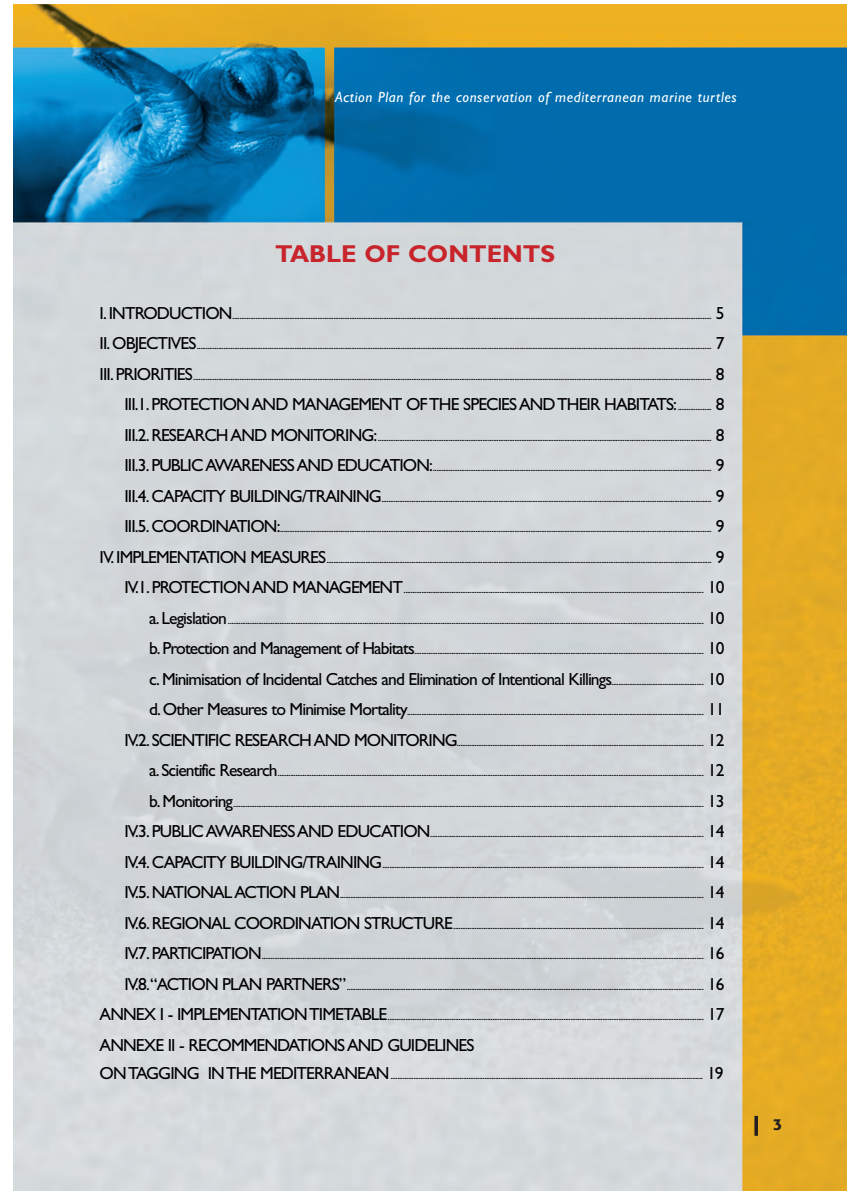
<style>
.page{position:relative;width:847px;height:1196px;background:#fff}
.page>*{position:absolute;margin:0;border:0;box-sizing:border-box;transform-origin:0 0}
.t1{font:700 24.5px "Gill Sans";color:#c8242b}
.t2{font:17.5px "Gill Sans";letter-spacing:-.05em;color:#000}
.t3{font:500 15.75px "Formata";color:#231f20}
.t4{font:italic 14.88px "Gill Sans";letter-spacing:.04em;color:#fff}
.t5{font:10.5px "Gill Sans";color:#000}
.s1{font-size:17.5px}
.s2{font-size:10.5px}
</style>
<div class="page">
<img style="left:14px;top:4px;width:833px;height:1186px">
<svg style="left:754px;top:1115px;width:4px;height:20px"></svg>
<h3 class="t4" style="left:335px;top:92px;width:403px">Action Plan for the conservation of mediterranean marine turtles</h3>
<h1 class="t1" style="left:275px;top:246px;width:281px">TABLE OF CONTENTS</h1>
<p class="t5" style="left:100px;top:311px;width:627px"><span class="s1">I.INTRODUCTION</span>.............................................................................................................................................................................................................................................................................. <span class="s1">5</span></p>
<p class="t5" style="left:100px;top:342px;width:627px"><span class="s1">II.OBJECTIVES</span>.................................................................................................................................................................................................................................................................................................. <span class="s1">7</span></p>
<p class="t5" style="left:100px;top:372px;width:627px"><span class="s1">III. PRIORITIES</span>.................................................................................................................................................................................................................................................................................................... <span class="s1">8</span></p>
<h2 class="t2" style="left:124px;top:398px;width:602px">III.1. PROTECTION AND MANAGEMENT OF THE SPECIES AND THEIR HABITATS:<span class="s2">...................</span> 8</h2>
<p class="t5" style="left:124px;top:433px;width:602px"><span class="s1">III.2. RESEARCH AND MONITORING:</span>............................................................................................................................................................................................ <span class="s1">8</span></p>
<p class="t5" style="left:124px;top:464px;width:602px"><span class="s1">III.3. PUBLIC AWARENESS AND EDUCATION:</span>............................................................................................................................................................. <span class="s1">9</span></p>
<p class="t5" style="left:124px;top:494px;width:602px"><span class="s1">III.4. CAPACITY BUILDING/TRAINING</span>.......................................................................................................................................................................................... <span class="s1">9</span></p>
<p class="t5" style="left:124px;top:525px;width:602px"><span class="s1">III.5. COORDINATION:</span>................................................................................................................................................................................................................................................... <span class="s1">9</span></p>
<p class="t5" style="left:100px;top:555px;width:627px"><span class="s1">IV. IMPLEMENTATION MEASURES</span>......................................................................................................................................................................................................................... <span class="s1">9</span></p>
<p class="t5" style="left:124px;top:586px;width:602px"><span class="s1">IV.1. PROTECTION AND MANAGEMENT</span>......................................................................................................................................................................... <span class="s1">10</span></p>
<p class="t5" style="left:149px;top:616px;width:577px"><span class="s1">a. Legislation</span>............................................................................................................................................................................................................................................................................ <span class="s1">10</span></p>
<p class="t5" style="left:149px;top:647px;width:577px"><span class="s1">b. Protection and Management of Habitats</span>................................................................................................................................................................... <span class="s1">10</span></p>
<h2 class="t2" style="left:149px;top:672px;width:577px">c. Minimisation of Incidental Catches and Elimination of Intentional Killings<span class="s2">....................................................</span> 10</h2>
<p class="t5" style="left:149px;top:708px;width:577px"><span class="s1">d. Other Measures to Minimise Mortality</span>....................................................................................................................................................................... <span class="s1">11</span></p>
<p class="t5" style="left:124px;top:738px;width:602px"><span class="s1">IV.2. SCIENTIFIC RESEARCH AND MONITORING</span>........................................................................................................................................... <span class="s1">12</span></p>
<p class="t5" style="left:149px;top:769px;width:577px"><span class="s1">a. Scientific Research</span>................................................................................................................................................................................................................................................ <span class="s1">12</span></p>
<p class="t5" style="left:149px;top:799px;width:577px"><span class="s1">b. Monitoring</span>......................................................................................................................................................................................................................................................................... <span class="s1">13</span></p>
<p class="t5" style="left:124px;top:830px;width:602px"><span class="s1">IV.3. PUBLIC AWARENESS AND EDUCATION</span>.......................................................................................................................................................... <span class="s1">14</span></p>
<p class="t5" style="left:124px;top:860px;width:602px"><span class="s1">IV.4. CAPACITY BUILDING/TRAINING</span>..................................................................................................................................................................................... <span class="s1">14</span></p>
<p class="t5" style="left:124px;top:890px;width:602px"><span class="s1">IV.5. NATIONAL ACTION PLAN</span>............................................................................................................................................................................................................. <span class="s1">14</span></p>
<p class="t5" style="left:124px;top:921px;width:602px"><span class="s1">IV.6. REGIONAL COORDINATION STRUCTURE</span>............................................................................................................................................. <span class="s1">14</span></p>
<p class="t5" style="left:124px;top:951px;width:602px"><span class="s1">IV.7. PARTICIPATION</span>......................................................................................................................................................................................................................................................... <span class="s1">16</span></p>
<p class="t5" style="left:124px;top:982px;width:602px"><span class="s1">IV.8.“ACTION PLAN PARTNERS”</span>......................................................................................................................................................................................................... <span class="s1">16</span></p>
<p class="t5" style="left:100px;top:1012px;width:627px"><span class="s1">ANNEX I - IMPLEMENTATION TIMETABLE</span>.................................................................................................................................................................................. <span class="s1">17</span></p>
<h2 class="t2" style="left:100px;top:1038px;width:376px">ANNEXE II - RECOMMENDATIONS AND GUIDELINES</h2>
<p class="t5" style="left:100px;top:1071px;width:626px"><span class="s1">ON TAGGING IN THE MEDITERRANEAN</span>................................................................................................................................................................................ <span class="s1">19</span></p>
<h3 class="t3" style="left:773px;top:1117px;width:11px">3</h3>
</div>
